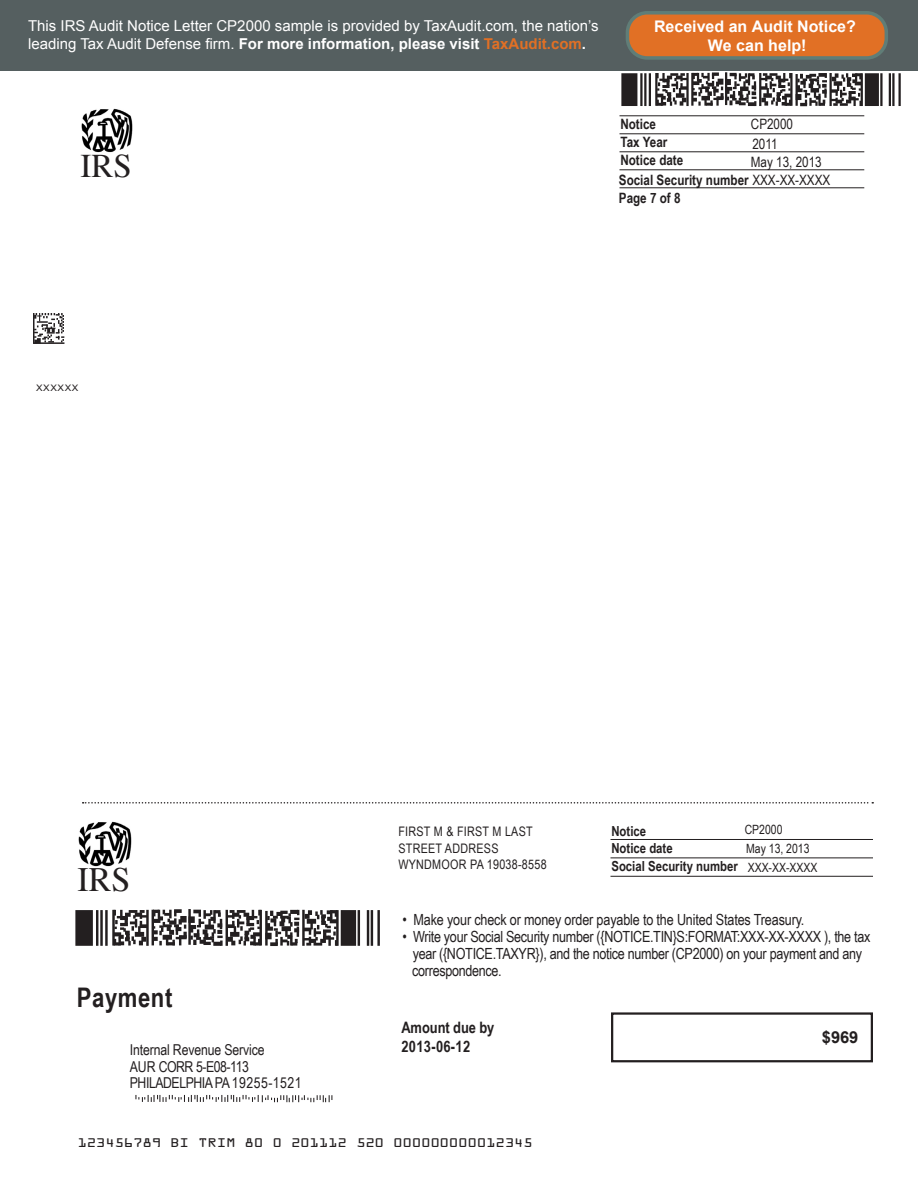
<style>
.page{position:relative;width:918px;height:1188px;background:#fff}
.page>*{position:absolute;margin:0;border:0;box-sizing:border-box;transform-origin:0 0}
.t1{font:34.05px "Times";color:#231f20}
.t2{font:33px "Times";color:#231f20}
.t3{font:700 27px "Arial Narrow";letter-spacing:.02em;color:#231f20}
.t4{font:700 16.5px "Arial";color:#231f20}
.t5{font:700 16.05px/19.2px "Arial";color:#fff;text-align:center}
.t6{font:700 15.75px "Arial Narrow";letter-spacing:-.005em;color:#231f20}
.t7{font:15.3px "Arial Narrow";letter-spacing:-.02em;color:#231f20}
.t8{font:15px/18px "Arial";color:#fff}
.t9{font:15px "Arial Narrow";letter-spacing:-.03em;color:#231f20}
.t10{font:15px "Arial Narrow";letter-spacing:-.01em;color:#231f20}
.t11{font:700 14.25px "Arial Narrow";color:#231f20}
.t12{font:14.25px "Arial Narrow";color:#231f20}
.t13{font:700 13.8px "Arial Narrow";color:#231f20}
.t14{font:13.2px "Arial Narrow";letter-spacing:.02em;color:#231f20}
.t15{font:12.75px "Arial Narrow";color:#231f20}
.t16{font:11.25px "OCRA Std";letter-spacing:-.025em;color:#231f20;scale:1.19 1}
.t17{font:9px "Arial";letter-spacing:.065em;color:#231f20;scale:1.09 1}
.s1{font-weight:700}
.s2{font-weight:700;color:#e17025}
.s3{font-weight:400}
</style>
<div class="page">
<div style="left:611px;top:1012px;width:262px;height:50px;border:2px solid #231f20"></div>
<img style="left:78px;top:821px;width:54px;height:46px">
<hr style="left:152px;top:910px;width:2px;height:35px;background:#231f20">
<hr style="left:259px;top:910px;width:3px;height:36px;background:#231f20">
<svg style="left:153px;top:909px;width:108px;height:37px"></svg>
<hr style="left:265px;top:911px;width:3px;height:35px;background:#231f20">
<hr style="left:336px;top:910px;width:3px;height:36px;background:#231f20">
<svg style="left:267px;top:910px;width:71px;height:36px"></svg>
<hr style="left:112px;top:910px;width:3px;height:36px;background:#231f20">
<hr style="left:146px;top:910px;width:3px;height:36px;background:#231f20">
<svg style="left:113px;top:910px;width:34px;height:36px"></svg>
<hr style="left:358px;top:910px;width:2px;height:36px;background:#231f20">
<hr style="left:367px;top:910px;width:2px;height:36px;background:#231f20">
<hr style="left:371px;top:910px;width:2px;height:36px;background:#231f20">
<hr style="left:377px;top:910px;width:3px;height:36px;background:#231f20">
<hr style="left:96px;top:910px;width:2px;height:36px;background:#231f20">
<hr style="left:100px;top:910px;width:3px;height:36px;background:#231f20">
<hr style="left:105px;top:910px;width:3px;height:36px;background:#231f20">
<div style="left:75px;top:910px;width:18px;height:36px;background:#231f20"></div>
<div style="left:341px;top:910px;width:15px;height:36px;background:#231f20"></div>
<hr style="left:610px;top:839px;width:263px;height:1px;background:#231f20">
<hr style="left:610px;top:857px;width:263px;height:1px;background:#231f20">
<hr style="left:610px;top:876px;width:263px;height:1px;background:#231f20">
<svg style="left:83px;top:802px;width:790px;height:2px"></svg>
<hr style="left:620px;top:115px;width:244px;height:1px;background:#231f20">
<hr style="left:620px;top:133px;width:244px;height:1px;background:#231f20">
<hr style="left:620px;top:151px;width:244px;height:1px;background:#231f20">
<hr style="left:620px;top:169px;width:244px;height:1px;background:#231f20">
<hr style="left:620px;top:187px;width:244px;height:1px;background:#231f20">
<hr style="left:861px;top:73px;width:2px;height:33px;background:#231f20">
<hr style="left:655px;top:73px;width:2px;height:33px;background:#231f20">
<svg style="left:656px;top:72px;width:206px;height:34px"></svg>
<hr style="left:880px;top:73px;width:3px;height:33px;background:#231f20">
<hr style="left:889px;top:73px;width:2px;height:33px;background:#231f20">
<hr style="left:892px;top:73px;width:3px;height:33px;background:#231f20">
<hr style="left:898px;top:73px;width:3px;height:33px;background:#231f20">
<hr style="left:640px;top:73px;width:3px;height:33px;background:#231f20">
<hr style="left:644px;top:73px;width:2px;height:33px;background:#231f20">
<hr style="left:649px;top:73px;width:2px;height:33px;background:#231f20">
<div style="left:621px;top:73px;width:16px;height:33px;background:#231f20"></div>
<div style="left:865px;top:73px;width:14px;height:33px;background:#231f20"></div>
<img style="left:81px;top:109px;width:52px;height:44px">
<hr style="left:33px;top:313px;width:1px;height:31px;background:#231f20">
<svg style="left:34px;top:313px;width:30px;height:31px"></svg>
<svg style="left:135px;top:1095px;width:197px;height:7px"></svg>
<div style="left:0;top:0;width:918px;height:70px;background:#555f60"></div>
<div style="left:627px;top:13px;width:259px;height:45px;background:#e17025;border-radius:20px"></div>
<div style="left:626px;top:11px;width:262px;height:49px;border:4px solid #607d77;border-radius:20px"></div>
<p class="t8" style="left:28px;top:17px;width:572px">This IRS Audit Notice Letter CP2000 sample is provided by TaxAudit.com, the nation’s leading Tax Audit Defense firm. <span class="s1">For more information, please visit</span> <span class="s2">TaxAudit.com</span><span class="s1">.</span></p>
<p class="t5" style="left:654px;top:17px;width:203px">Received an Audit Notice?<br>We can help!</p>
<p class="t2" style="left:80px;top:135px;width:53px">IRS</p>
<p class="t12" style="left:751px;top:114px;width:44px">CP2000</p>
<p class="t12" style="left:752px;top:133px;width:27px">2011</p>
<p class="t12" style="left:751px;top:151px;width:72px">May 13, 2013</p>
<p class="t11" style="left:620px;top:113px;width:37px">Notice</p>
<p class="t11" style="left:620px;top:131px;width:49px">Tax Year</p>
<p class="t11" style="left:620px;top:149px;width:64px">Notice date</p>
<p class="t11" style="left:619px;top:169px;width:213px">Social Security number <span class="s3">XXX-XX-XXXX</span></p>
<p class="t11" style="left:619px;top:187px;width:63px">Page 7 of 8</p>
<p class="t17" style="left:36px;top:382px;width:40px">XXXXXX</p>
<p class="t1" style="left:78px;top:848px;width:55px">IRS</p>
<p class="t14" style="left:398px;top:822px;width:136px">FIRST M &amp; FIRST M LAST</p>
<p class="t14" style="left:398px;top:839px;width:102px">STREET ADDRESS</p>
<p class="t14" style="left:398px;top:855px;width:150px">WYNDMOOR PA 19038-8558</p>
<p class="t15" style="left:745px;top:820px;width:39px">CP2000</p>
<p class="t15" style="left:746px;top:840px;width:65px">May 13, 2013</p>
<p class="t15" style="left:748px;top:858px;width:71px">XXX-XX-XXXX</p>
<p class="t13" style="left:611px;top:821px;width:36px">Notice</p>
<p class="t13" style="left:611px;top:837px;width:63px">Notice date</p>
<p class="t13" style="left:611px;top:856px;width:128px">Social Security number</p>
<p class="t3" style="left:77px;top:977px;width:97px">Payment</p>
<p class="t10" style="left:130px;top:1039px;width:136px">Internal Revenue Service</p>
<p class="t9" style="left:130px;top:1055px;width:121px">AUR CORR 5-E08-113</p>
<p class="t9" style="left:130px;top:1072px;width:173px">PHILADELPHIA PA 19255-1521</p>
<p class="t7" style="left:403px;top:909px;width:403px">• Make your check or money order payable to the United States Treasury.</p>
<p class="t7" style="left:403px;top:926px;width:469px">• Write your Social Security number ({NOTICE.TIN}S:FORMAT:XXX-XX-XXXX ), the tax</p>
<p class="t7" style="left:413px;top:943px;width:451px">year ({NOTICE.TAXYR}), and the notice number (CP2000) on your payment and any</p>
<p class="t7" style="left:412px;top:959px;width:91px">correspondence.</p>
<p class="t6" style="left:401px;top:1016px;width:95px">Amount due by</p>
<p class="t6" style="left:401px;top:1035px;width:70px">2013-06-12</p>
<p class="t4" style="left:822px;top:1026px;width:38px">$969</p>
<p class="t16" style="left:77px;top:1137px;width:384px">123456789 BI TRIM 80 0 201112 520 000000000012345</p>
</div>
